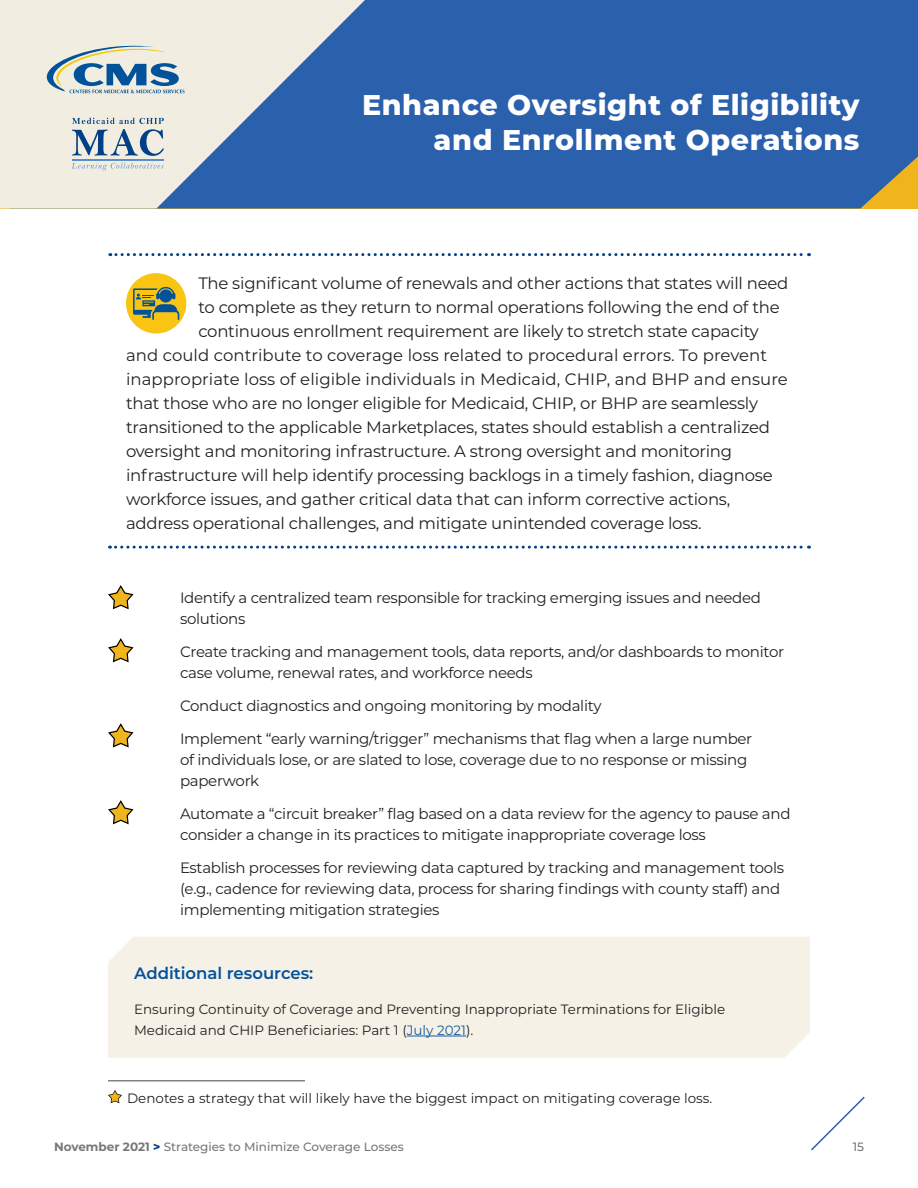
<style>
.page{position:relative;width:918px;height:1188px;background:#fff}
.page>*{position:absolute;margin:0;border:0;box-sizing:border-box;transform-origin:0 0}
.t1{font:800 28.5px/34.5px "Montserrat";letter-spacing:.02em;color:#fff;text-align:right}
.t2{font:16.5px "Montserrat";letter-spacing:-.015em;color:#231f20}
.t3{font:16.5px "Montserrat";letter-spacing:.005em;color:#231f20}
.t4{font:600 16.5px "Montserrat";color:#01529b}
.t5{font:15px/21px "Montserrat";letter-spacing:-.02em;color:#231f20}
.t6{font:13.5px/21px "Montserrat";color:#231f20}
.t7{font:500 12px "Montserrat";color:#767779}
.s1{color:#175d9e}
.s2{font-weight:700}
.s3{font-weight:800;color:#014086}
</style>
<div class="page">
<div style="left:503px;top:0;width:415px;height:208px;background:#2b60ad"></div>
<svg style="left:0;top:0;width:503px;height:208px;background:#86a1c5"></svg>
<svg style="left:811px;top:1096px;width:54px;height:55px"></svg>
<hr style="left:72px;top:159px;width:92px;height:1px;background:#5990cb">
<svg style="left:71px;top:163px;width:93px;height:8px"></svg>
<svg style="left:72px;top:118px;width:92px;height:38px;background:#afbdc7"></svg>
<svg style="left:47px;top:46px;width:138px;height:47px;background:#acbfc6"></svg>
<svg style="left:110px;top:253px;width:699px;height:3px"></svg>
<svg style="left:110px;top:546px;width:699px;height:3px"></svg>
<div style="left:126px;top:273px;width:60px;height:61px;background:#f9c412;border-radius:50%"></div>
<svg style="left:133px;top:287px;width:46px;height:33px"></svg>
<svg style="left:108px;top:585px;width:26px;height:24px"></svg>
<svg style="left:108px;top:638px;width:26px;height:24px"></svg>
<svg style="left:108px;top:723px;width:26px;height:25px"></svg>
<svg style="left:108px;top:800px;width:26px;height:24px"></svg>
<div style="left:108px;top:937px;width:702px;height:121px;background:#f5f1e6"></div>
<hr style="left:407px;top:1036px;width:59px;height:1px;background:#175d9e">
<hr style="left:108px;top:1080px;width:197px;height:2px;background:#808285">
<svg style="left:108px;top:1090px;width:14px;height:13px"></svg>
<h2 class="t1" style="left:362px;top:87px;width:499px">Enhance Oversight of Eligibility and Enrollment Operations</h2>
<p class="t2" style="left:198px;top:272px;width:592px">The significant volume of renewals and other actions that states will need</p>
<p class="t2" style="left:198px;top:296px;width:583px">to complete as they return to normal operations following the end of the</p>
<p class="t2" style="left:198px;top:320px;width:562px">continuous enrollment requirement are likely to stretch state capacity</p>
<p class="t3" style="left:126px;top:344px;width:643px">and could contribute to coverage loss related to procedural errors. To prevent</p>
<p class="t3" style="left:126px;top:368px;width:663px">inappropriate loss of eligible individuals in Medicaid, CHIP, and BHP and ensure</p>
<p class="t2" style="left:126px;top:392px;width:634px">that those who are no longer eligible for Medicaid, CHIP, or BHP are seamlessly</p>
<p class="t2" style="left:126px;top:416px;width:646px">transitioned to the applicable Marketplaces, states should establish a centralized</p>
<p class="t2" style="left:126px;top:440px;width:608px">oversight and monitoring infrastructure. A strong oversight and monitoring</p>
<p class="t2" style="left:126px;top:464px;width:648px">infrastructure will help identify processing backlogs in a timely fashion, diagnose</p>
<p class="t2" style="left:126px;top:488px;width:606px">workforce issues, and gather critical data that can inform corrective actions,</p>
<p class="t2" style="left:126px;top:512px;width:577px">address operational challenges, and mitigate unintended coverage loss.</p>
<p class="t5" style="left:180px;top:586px;width:583px">Identify a centralized team responsible for tracking emerging issues and needed solutions</p>
<p class="t5" style="left:180px;top:640px;width:606px">Create tracking and management tools, data reports, and/or dashboards to monitor case volume, renewal rates, and workforce needs</p>
<p class="t5" style="left:180px;top:694px;width:423px">Conduct diagnostics and ongoing monitoring by modality</p>
<p class="t5" style="left:180px;top:727px;width:574px">Implement “early warning/trigger” mechanisms that flag when a large number of individuals lose, or are slated to lose, coverage due to no response or missing paperwork</p>
<p class="t5" style="left:180px;top:802px;width:612px">Automate a “circuit breaker” flag based on a data review for the agency to pause and consider a change in its practices to mitigate inappropriate coverage loss</p>
<p class="t5" style="left:180px;top:856px;width:606px">Establish processes for reviewing data captured by tracking and management tools (e.g., cadence for reviewing data, process for sharing findings with county staff) and implementing mitigation strategies</p>
<h3 class="t4" style="left:134px;top:962px;width:181px">Additional resources:</h3>
<p class="t6" style="left:134px;top:998px;width:593px">Ensuring Continuity of Coverage and Preventing Inappropriate Terminations for Eligible<br>Medicaid and CHIP Beneficiaries: Part 1 (<span class="s1">July 2021</span>).</p>
<p class="t6" style="left:127px;top:1087px;width:587px">Denotes a strategy that will likely have the biggest impact on mitigating coverage loss.</p>
<p class="t7" style="left:54px;top:1138px;width:351px"><span class="s2">November 2021</span> <span class="s3">&gt;</span> Strategies to Minimize Coverage Losses</p>
<p class="t7" style="left:853px;top:1138px;width:13px">15</p>
</div>
